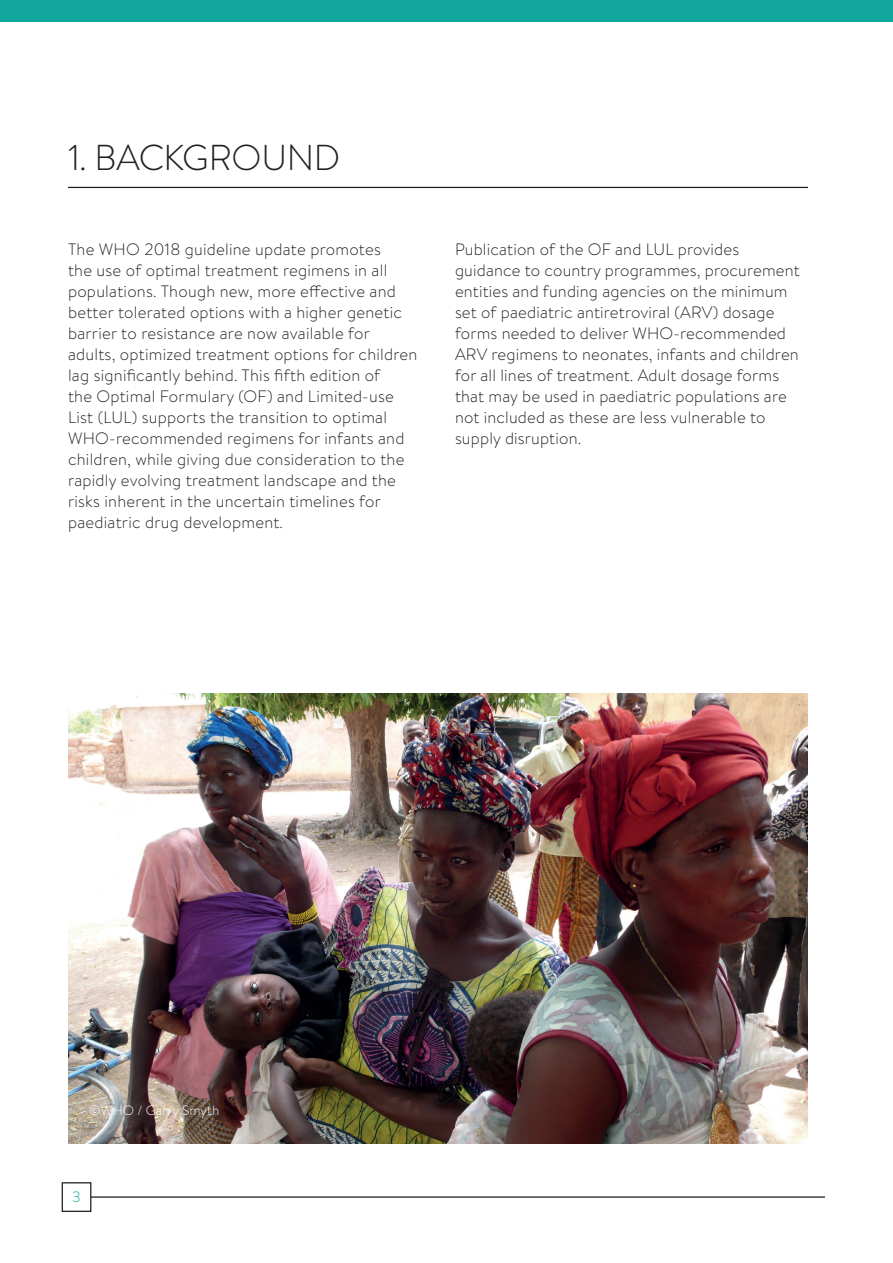
<style>
.page{position:relative;width:893px;height:1263px;background:#fff}
.page>*{position:absolute;margin:0;border:0;box-sizing:border-box;transform-origin:0 0}
.t1{font:300 36px "Brandon Text";letter-spacing:-.01em;color:#231f20}
.t2{font:300 16.5px/21px "Brandon Text";letter-spacing:.015em;color:#231f20}
.t3{font:300 15px "Brandon Text";color:#12a79d}
.t4{font:300 13.5px "Brandon Text";letter-spacing:.005em;color:#fff}
</style>
<div class="page">
<div style="left:0;top:0;width:893px;height:21px;background:#12a79d"></div>
<hr style="left:68px;top:187px;width:740px;height:1px;background:#231f20">
<img style="left:68px;top:693px;width:740px;height:451px">
<hr style="left:85px;top:1196px;width:740px;height:2px;background:#231f20">
<div style="left:62px;top:1183px;width:29px;height:28px;background:#fff"></div>
<div style="left:62px;top:1182px;width:29px;height:30px;border:1px solid #231f20"></div>
<h1 class="t1" style="left:68px;top:133px;width:274px">1. BACKGROUND</h1>
<p class="t2" style="left:68px;top:238px;width:351px">The WHO 2018 guideline update promotes<br>the use of optimal treatment regimens in all populations. Though new, more effective and better tolerated options with a higher genetic barrier to resistance are now available for adults, optimized treatment options for children lag significantly behind. This fifth edition of<br>the Optimal Formulary (OF) and Limited-use List (LUL) supports the transition to optimal WHO-recommended regimens for infants and children, while giving due consideration to the rapidly evolving treatment landscape and the risks inherent in the uncertain timelines for paediatric drug development.</p>
<p class="t2" style="left:455px;top:238px;width:346px">Publication of the OF and LUL provides guidance to country programmes, procurement entities and funding agencies on the minimum set of paediatric antiretroviral (ARV) dosage forms needed to deliver WHO-recommended ARV regimens to neonates, infants and children for all lines of treatment. Adult dosage forms that may be used in paediatric populations are not included as these are less vulnerable to supply disruption.</p>
<p class="t4" style="left:89px;top:1101px;width:132px">©WHO / Garry Smyth</p>
<p class="t3" style="left:72px;top:1187px;width:10px">3</p>
</div>
